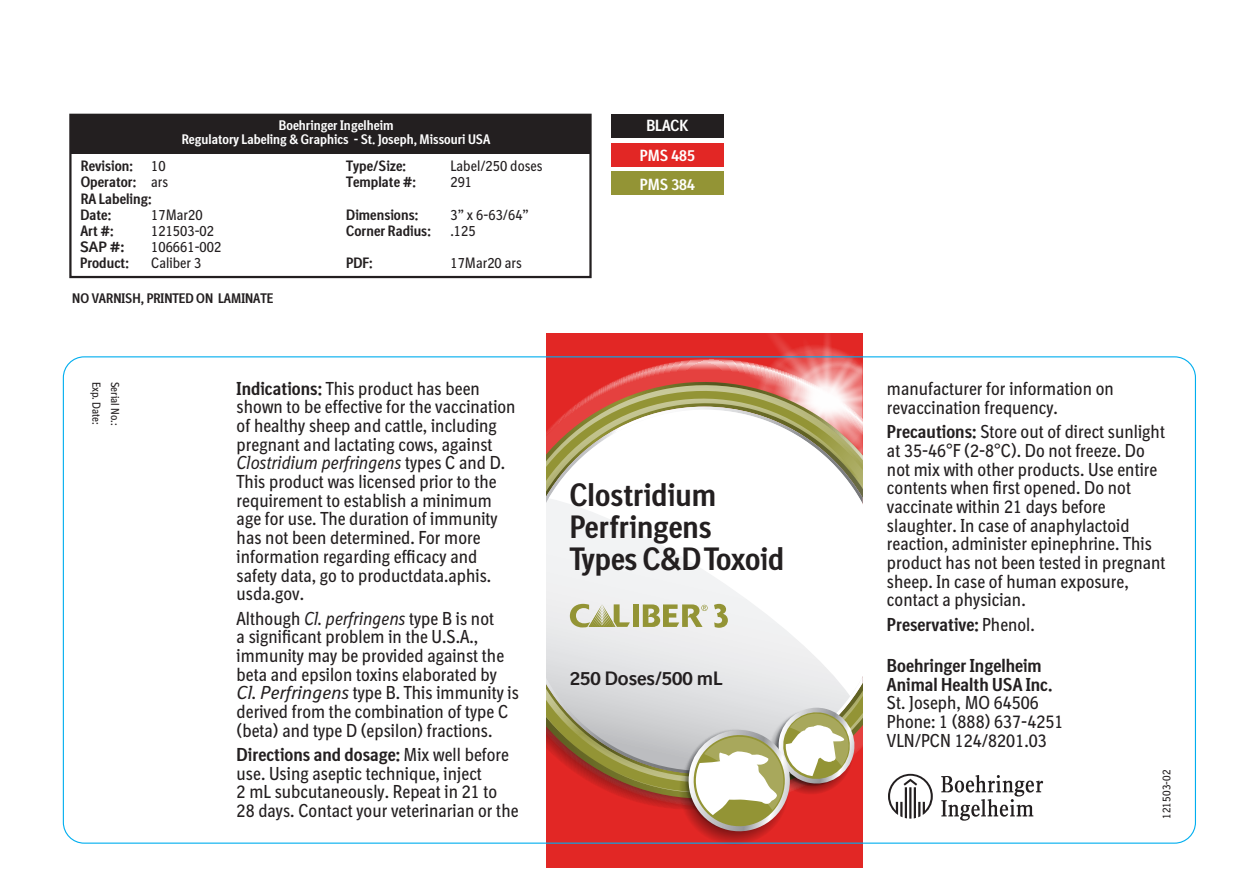
<style>
.page{position:relative;width:1245px;height:887px;background:#fff}
.page>*{position:absolute;margin:0;border:0;box-sizing:border-box;transform-origin:0 0}
.t1{font:700 31.5px/31.9px "BI Sans NEXT Cond";color:#231f20}
.t2{font:700 18.9px "BI Sans NEXT";color:#231f20}
.t3{font:18.22px/18.7px "BI Sans NEXT Cond";color:#231f20}
.t4{font:700 18.22px/18.7px "BI Sans NEXT Cond";color:#231f20}
.t5{font:italic 18.22px "BI Sans NEXT";color:#231f20;scale:.9 1}
.t6{font:700 15.75px/29.2px "BI Sans NEXT Cond";color:#fff;text-align:center}
.t7{font:700 14.62px/16.2px "BI Sans NEXT Cond";color:#231f20}
.t8{font:14.62px "BI Sans NEXT Cond";color:#231f20}
.t9{font:700 14.62px "BI Sans NEXT";color:#231f20}
.t10{font:700 13.5px/14px "BI Sans NEXT Cond";color:#fff;text-align:center}
.t11{font:700 13.5px "BI Sans NEXT Cond";color:#231f20}
.t12{font:11.25px "BI Sans NEXT Cond";color:#231f20}
.s1{font-weight:400}
.s2{font-weight:700}
.s3{font-family:"BI Sans NEXT Cond";font-style:normal}
.s4{font-family:"BI Sans NEXT";font-style:italic}
</style>
<div class="page">
<div style="left:545px;top:332px;width:317px;height:535px;background:#e22725"></div>
<svg style="left:713px;top:332px;width:149px;height:21px"></svg>
<svg style="left:613px;top:353px;width:249px;height:456px"></svg>
<svg style="left:546px;top:384px;width:316px;height:415px;background:#bf9481"></svg>
<svg style="left:548px;top:391px;width:314px;height:305px;background:#ede8e2"></svg>
<hr style="left:545px;top:332px;width:1px;height:535px;background:#fff">
<svg style="left:678px;top:707px;width:180px;height:137px"></svg>
<div style="left:632px;top:604px;width:6px;height:23px;background:#939435"></div>
<svg style="left:570px;top:604px;width:60px;height:23px"></svg>
<svg style="left:642px;top:604px;width:65px;height:23px"></svg>
<svg style="left:714px;top:604px;width:13px;height:23px"></svg>
<svg style="left:888px;top:773px;width:44px;height:45px"></svg>
<svg style="left:941px;top:775px;width:102px;height:45px"></svg>
<div style="left:611px;top:114px;width:113px;height:24px;background:#231f20"></div>
<div style="left:611px;top:143px;width:113px;height:24px;background:#e22725"></div>
<div style="left:611px;top:171px;width:113px;height:24px;background:#939435"></div>
<div style="left:71px;top:115px;width:519px;height:39px;background:#231f20"></div>
<div style="left:69px;top:114px;width:522px;height:164px;border:2px solid #231f20"></div>
<p class="t10" style="left:182px;top:118px;width:310px">Boehringer Ingelheim<br>Regulatory Labeling &amp; Graphics - St. Joseph, Missouri USA</p>
<p class="t7" style="left:81px;top:158px;width:86px">Revision: <span class="s1">10</span></p>
<p class="t7" style="left:346px;top:158px;width:61px">Type/Size:</p>
<p class="t8" style="left:450px;top:158px;width:94px">Label/250 doses</p>
<p class="t7" style="left:81px;top:174px;width:89px">Operator: <span class="s1">ars</span></p>
<p class="t7" style="left:346px;top:174px;width:71px">Template #:</p>
<p class="t8" style="left:450px;top:174px;width:23px">291</p>
<p class="t7" style="left:80px;top:190px;width:72px">RA Labeling:<br>Date:</p>
<p class="t8" style="left:151px;top:206px;width:53px">17Mar20</p>
<p class="t7" style="left:346px;top:206px;width:73px">Dimensions:</p>
<p class="t8" style="left:450px;top:206px;width:80px">3” x 6-63/64”</p>
<p class="t7" style="left:80px;top:223px;width:35px">Art #:</p>
<p class="t8" style="left:151px;top:222px;width:64px">121503-02</p>
<p class="t7" style="left:346px;top:223px;width:86px">Corner Radius:</p>
<p class="t8" style="left:450px;top:222px;width:27px">.125</p>
<p class="t9" style="left:80px;top:238px;width:46px">SAP #:</p>
<p class="t8" style="left:151px;top:239px;width:72px">106661-002</p>
<p class="t7" style="left:80px;top:255px;width:50px">Product:</p>
<p class="t8" style="left:151px;top:255px;width:52px">Caliber 3</p>
<p class="t7" style="left:346px;top:255px;width:28px">PDF:</p>
<p class="t8" style="left:450px;top:255px;width:73px">17Mar20 ars</p>
<p class="t11" style="left:72px;top:291px;width:203px">NO VARNISH, PRINTED ON LAMINATE</p>
<p class="t6" style="left:640px;top:111px;width:57px">BLACK<br>PMS 485<br>PMS 384</p>
<p class="t12" style="left:103px;top:381px;width:45px;rotate:90deg">Exp. Date:</p>
<p class="t12" style="left:121px;top:381px;width:46px;rotate:90deg">Serial No.:</p>
<p class="t3" style="left:236px;top:379px;width:280px"><span class="s2">Indications:</span> This product has been shown to be effective for the vaccination of healthy sheep and cattle, including pregnant and lactating cows, against</p>
<p class="t5" style="left:236px;top:452px;width:300px">Clostridium perfringens <span class="s3">types C and D.</span></p>
<p class="t3" style="left:236px;top:472px;width:263px">This product was licensed prior to the requirement to establish a minimum age for use. The duration of immunity has not been determined. For more information regarding efficacy and safety data, go to productdata.aphis. usda.gov.</p>
<p class="t3" style="left:236px;top:608px;width:284px">Although <span class="s4">Cl. perfringens</span> type B is not<br>a significant problem in the U.S.A., immunity may be provided against the beta and epsilon toxins elaborated by <span class="s4">Cl. Perfringens</span> type B. This immunity is derived from the combination of type C (beta) and type D (epsilon) fractions.</p>
<p class="t3" style="left:236px;top:745px;width:283px"><span class="s2">Directions and dosage:</span> Mix well before use. Using aseptic technique, inject<br>2 mL subcutaneously. Repeat in 21 to 28 days. Contact your veterinarian or the</p>
<h1 class="t1" style="left:569px;top:478px;width:216px">Clostridium<br>Perfringens<br>Types C&amp;D Toxoid</h1>
<p class="t2" style="left:569px;top:666px;width:154px">250 Doses/500 mL</p>
<p class="t3" style="left:886px;top:379px;width:228px">manufacturer for information on revaccination frequency.</p>
<p class="t3" style="left:886px;top:422px;width:280px"><span class="s2">Precautions:</span> Store out of direct sunlight at 35-46°F (2-8°C). Do not freeze. Do not mix with other products. Use entire contents when first opened. Do not vaccinate within 21 days before slaughter. In case of anaphylactoid reaction, administer epinephrine. This product has not been tested in pregnant sheep. In case of human exposure, contact a physician.</p>
<p class="t4" style="left:886px;top:614px;width:149px">Preservative: <span class="s1">Phenol.</span></p>
<p class="t4" style="left:886px;top:656px;width:167px">Boehringer Ingelheim<br>Animal Health USA Inc.</p>
<p class="t3" style="left:886px;top:693px;width:178px">St. Joseph, MO 64506<br>Phone: 1 (888) 637-4251<br>VLN/PCN 124/8201.03</p>
<p class="t12" style="left:1159px;top:818px;width:51px;rotate:-90deg">121503-02</p>
</div>
